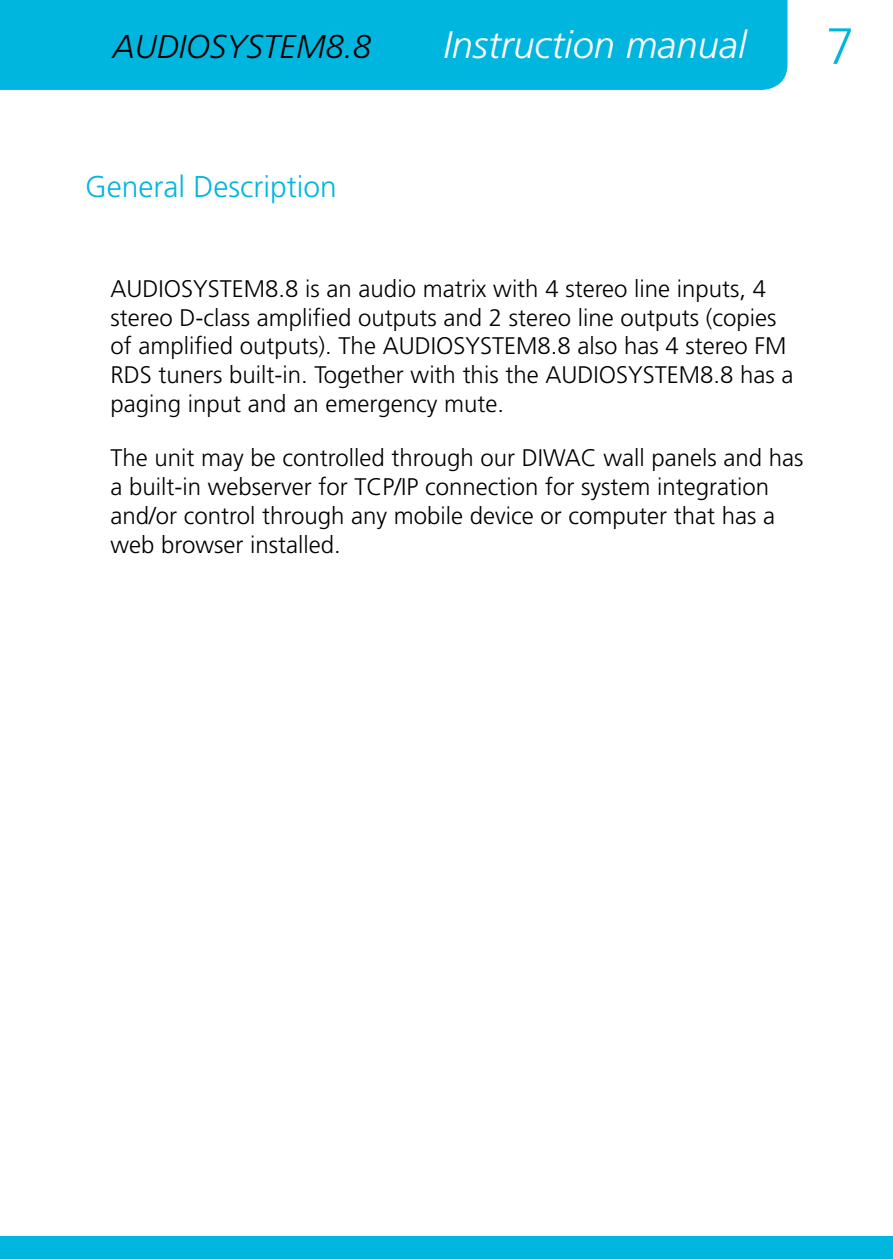
<style>
.page{position:relative;width:893px;height:1259px;background:#fff}
.page>*{position:absolute;margin:0;border:0;box-sizing:border-box;transform-origin:0 0}
.t1{font:300 51px "Frutiger LT Std";color:#00b6de}
.t2{font:italic 300 38.1px "Frutiger LT Std";color:#fff}
.t3{font:italic 300 33px "Frutiger LT Std";color:#000}
.t4{font:300 30px "Frutiger LT Std";color:#00b6de}
.t5{font:300 24px/28.8px "Frutiger LT Std";color:#000}
</style>
<div class="page">
<div style="left:0;top:0;width:787px;height:90px;background:#00b6de"></div>
<div style="left:0;top:1236px;width:893px;height:23px;background:#00b6de"></div>
<h3 class="t3" style="left:113px;top:28px;width:260px">AUDIOSYSTEM8.8</h3>
<h2 class="t2" style="left:443px;top:23px;width:305px">Instruction manual</h2>
<h1 class="t1" style="left:826px;top:17px;width:30px">7</h1>
<p class="t4" style="left:85px;top:170px;width:253px">General Description</p>
<p class="t5" style="left:111px;top:274px;width:684px">AUDIOSYSTEM8.8 is an audio matrix with 4 stereo line inputs, 4 stereo D-class amplified outputs and 2 stereo line outputs (copies of amplified outputs). The AUDIOSYSTEM8.8 also has 4 stereo FM RDS tuners built-in. Together with this the AUDIOSYSTEM8.8 has a paging input and an emergency mute.</p>
<p class="t5" style="left:111px;top:444px;width:694px">The unit may be controlled through our DIWAC wall panels and has a built-in webserver for TCP/IP connection for system integration and/or control through any mobile device or computer that has a web browser installed.</p>
</div>
